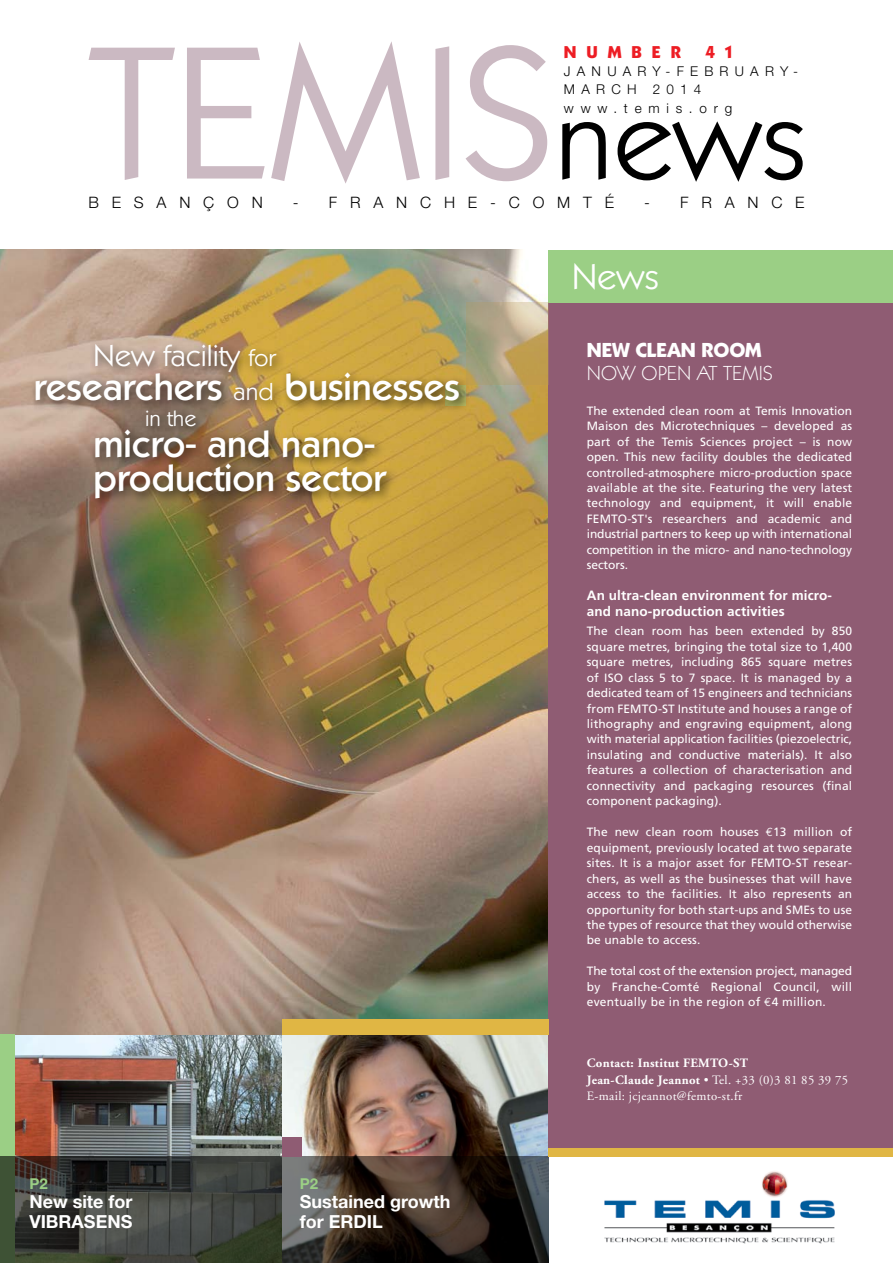
<style>
.page{position:relative;width:893px;height:1263px;background:#fff}
.page>*{position:absolute;margin:0;border:0;box-sizing:border-box;transform-origin:0 0}
.t1{font:300 181.5px "Koblenz";color:#cbb9c2}
.t2{font:500 36.3px/56.7px "Koblenz";color:#fff}
.t3{font:300 34.5px "Koblenz";color:#fff}
.t4{font:300 29.25px "Koblenz";color:#fff}
.t5{font:300 21.3px "Koblenz";color:#fff}
.t6{font:200 19.5px "Koblenz";letter-spacing:-.005em;color:#fff}
.t7{font:700 19.5px "Koblenz";letter-spacing:-.005em;color:#fff}
.t8{font:700 18px/19.5px "Helvetica Neue";color:#fff}
.t9{font:700 16.5px "Koblenz";letter-spacing:.6em;color:#ed1d24}
.t10{font:300 15.75px "Helvetica Neue";letter-spacing:.815em;color:#000}
.t11{font:700 15px "Helvetica Neue";color:#9bcf85}
.t12{font:700 13.5px/15.5px "Frutiger";letter-spacing:.01em;color:#fff}
.t13{font:300 13.5px/18.3px "Helvetica Neue";letter-spacing:.46em;color:#000}
.t14{font:12.75px/16.5px "Adobe Garamond";letter-spacing:.025em;color:#fff}
.t15{font:12px/15.5px "Frutiger";letter-spacing:.01em;color:#fff;text-align:justify}
.s1{font-size:108px;color:#000}
.s2{font-size:23.25px}
.s3{font-weight:300;font-size:23.7px}
.s4{font-family:"Euro Mono"}
.s5{font-weight:700}
</style>
<div class="page">
<img style="left:15px;top:1034px;width:267px;height:123px">
<img style="left:282px;top:1034px;width:267px;height:123px">
<img style="left:0;top:250px;width:549px;height:784px">
<img style="left:604px;top:1171px;width:231px;height:73px">
<div style="left:549px;top:296px;width:344px;height:856px;background:#8f5c73"></div>
<div style="left:549px;top:250px;width:344px;height:52px;background:#9bcf85"></div>
<svg style="left:466px;top:302px;width:83px;height:83px;background:#b8a87e"></svg>
<div style="left:0;top:1034px;width:15px;height:229px;background:#9bcf85"></div>
<svg style="left:282px;top:1157px;width:267px;height:106px;background:#38312c"></svg>
<div style="left:549px;top:1148px;width:344px;height:9px;background:#e0b644"></div>
<svg style="left:0;top:1157px;width:282px;height:106px;background:#3a3e37"></svg>
<div style="left:282px;top:1137px;width:20px;height:20px;background:#8f5c73"></div>
<div style="left:282px;top:1019px;width:267px;height:15px;background:#e0b644"></div>
<div style="left:140px;top:405px;width:67px;height:33px;background:#000;opacity:.7"></div>
<div style="left:90px;top:339px;width:198px;height:44px;background:#000;opacity:.7"></div>
<div style="left:30px;top:368px;width:441px;height:44px;background:#000;opacity:.7"></div>
<div style="left:90px;top:425px;width:308px;height:86px;background:#000;opacity:.7"></div>
<h1 class="t1" style="left:89px;top:6px;width:719px">TEMIS<span class="s1">news</span></h1>
<h3 class="t9" style="left:564px;top:42px;width:119px">NumBER</h3>
<h3 class="t9" style="left:706px;top:42px;width:30px">4 1</h3>
<p class="t13" style="left:564px;top:62px;width:236px">JANUARY-FEBRUARY-<br>MARCH 2014<br>WWW.TEMIS.ORG</p>
<h3 class="t10" style="left:88px;top:192px;width:176px">BESANÇON</h3>
<h3 class="t10" style="left:293px;top:192px;width:323px">- FRANCHE-COMTÉ</h3>
<h3 class="t10" style="left:644px;top:192px;width:162px">- FRANCE</h3>
<h3 class="t4" style="left:94px;top:338px;width:184px">New facility <span class="s2">for</span></h3>
<h2 class="t2" style="left:94px;top:359px;width:368px;text-indent:-60px">researchers <span class="s3">and</span> businesses micro- and nano-</h2>
<h2 class="t2" style="left:94px;top:450px;width:294px">production sector</h2>
<h3 class="t5" style="left:145px;top:406px;width:53px">in the</h3>
<p class="t11" style="left:29px;top:1174px;width:20px">P2</p>
<h3 class="t8" style="left:29px;top:1192px;width:105px">New site for<br>VibraSens</h3>
<p class="t11" style="left:300px;top:1174px;width:20px">P2</p>
<h3 class="t8" style="left:300px;top:1192px;width:152px">Sustained growth for Erdil</h3>
<h3 class="t3" style="left:572px;top:256px;width:88px">News</h3>
<h3 class="t7" style="left:587px;top:338px;width:176px">NEW CLEAN ROOM</h3>
<h3 class="t6" style="left:587px;top:361px;width:188px">NOW OPEN AT TEMIS</h3>
<p class="t15" style="left:587px;top:403px;width:267px">The extended clean room at Temis Innovation Maison des Microtechniques – developed as part of the Temis Sciences project – is now open. This new facility doubles the dedicated controlled-atmosphere micro-production space available at the site. Featuring the very latest technology and equipment, it will enable FEMTO-ST's researchers and academic and industrial partners to keep up with international competition in the micro- and nano-technology sectors.</p>
<p class="t12" style="left:587px;top:588px;width:247px">An ultra-clean environment for micro&shy;and nano-production activities</p>
<p class="t15" style="left:587px;top:623px;width:267px">The clean room has been extended by 850 square metres, bringing the total size to 1,400 square metres, including 865 square metres of ISO class 5 to 7 space. It is managed by a dedicated team of 15 engineers and technicians from FEMTO-ST Institute and houses a range of lithography and engraving equipment, along with material application facilities (piezoelectric, insulating and conductive materials). It also features a collection of characterisation and connectivity and packaging resources (final component packaging).</p>
<p class="t15" style="left:587px;top:824px;width:267px">The new clean room houses <span class="s4">€</span>13 million of equipment, previously located at two separate sites. It is a major asset for FEMTO-ST resear&shy;chers, as well as the businesses that will have access to the facilities. It also represents an opportunity for both start-ups and SMEs to use the types of resource that they would otherwise be unable to access.</p>
<p class="t15" style="left:587px;top:963px;width:267px">The total cost of the extension project, managed by Franche-Comté Regional Council, will eventually be in the region of <span class="s4">€</span>4 million.</p>
<p class="t14" style="left:587px;top:1055px;width:263px"><span class="s5">Contact: Institut FEMTO-ST<br>Jean-Claude Jeannot</span> • Tel. +33 (0)3 81 85 39 75<br>E-mail: jcjeannot@femto-st.fr</p>
</div>
